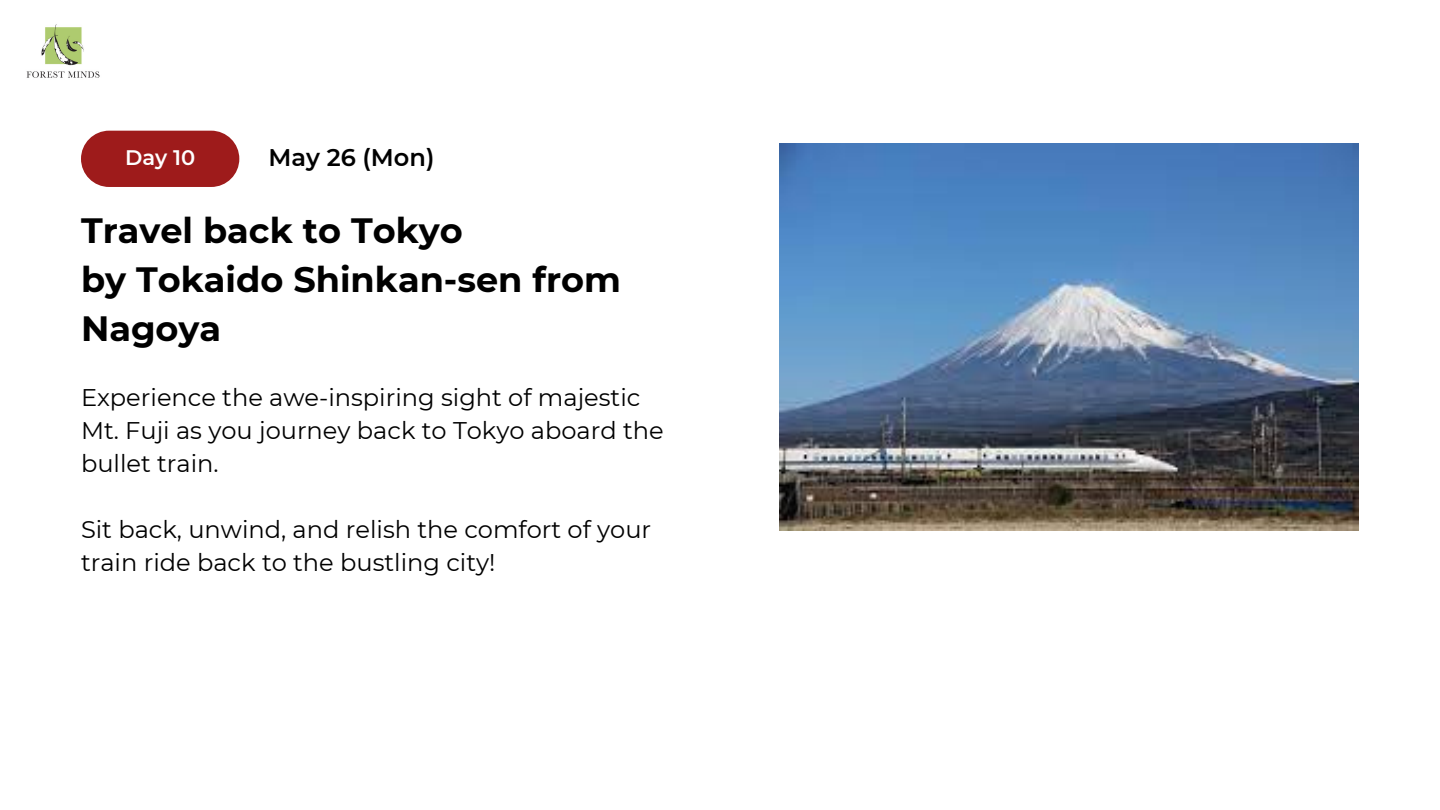
<style>
.page{position:relative;width:1440px;height:810px;background:#fff}
.page>*{position:absolute;margin:0;border:0;box-sizing:border-box;transform-origin:0 0}
.t1{font:700 35.1px/48.8px "Montserrat";color:#000}
.t2{font:24.1px/33px "Montserrat";color:#000}
.t3{font:600 24.1px "Montserrat";color:#000}
.t4{font:600 21px "Montserrat";color:#fff}
</style>
<div class="page">
<div style="left:81px;top:131px;width:158px;height:56px;background:#9e1b1b;border-radius:28px"></div>
<img style="left:26px;top:24px;width:74px;height:54px">
<img style="left:779px;top:144px;width:580px;height:386px">
<p class="t4" style="left:125px;top:145px;width:72px">Day 10</p>
<p class="t3" style="left:269px;top:142px;width:167px">May 26 (Mon)</p>
<p class="t1" style="left:81px;top:206px;width:541px">Travel back to Tokyo<br>by Tokaido Shinkan-sen from<br>Nagoya</p>
<h3 class="t2" style="left:81px;top:381px;width:584px">Experience the awe-inspiring sight of majestic<br>Mt. Fuji as you journey back to Tokyo aboard the bullet train.</h3>
<h3 class="t2" style="left:81px;top:513px;width:572px">Sit back, unwind, and relish the comfort of your train ride back to the bustling city!</h3>
</div>
